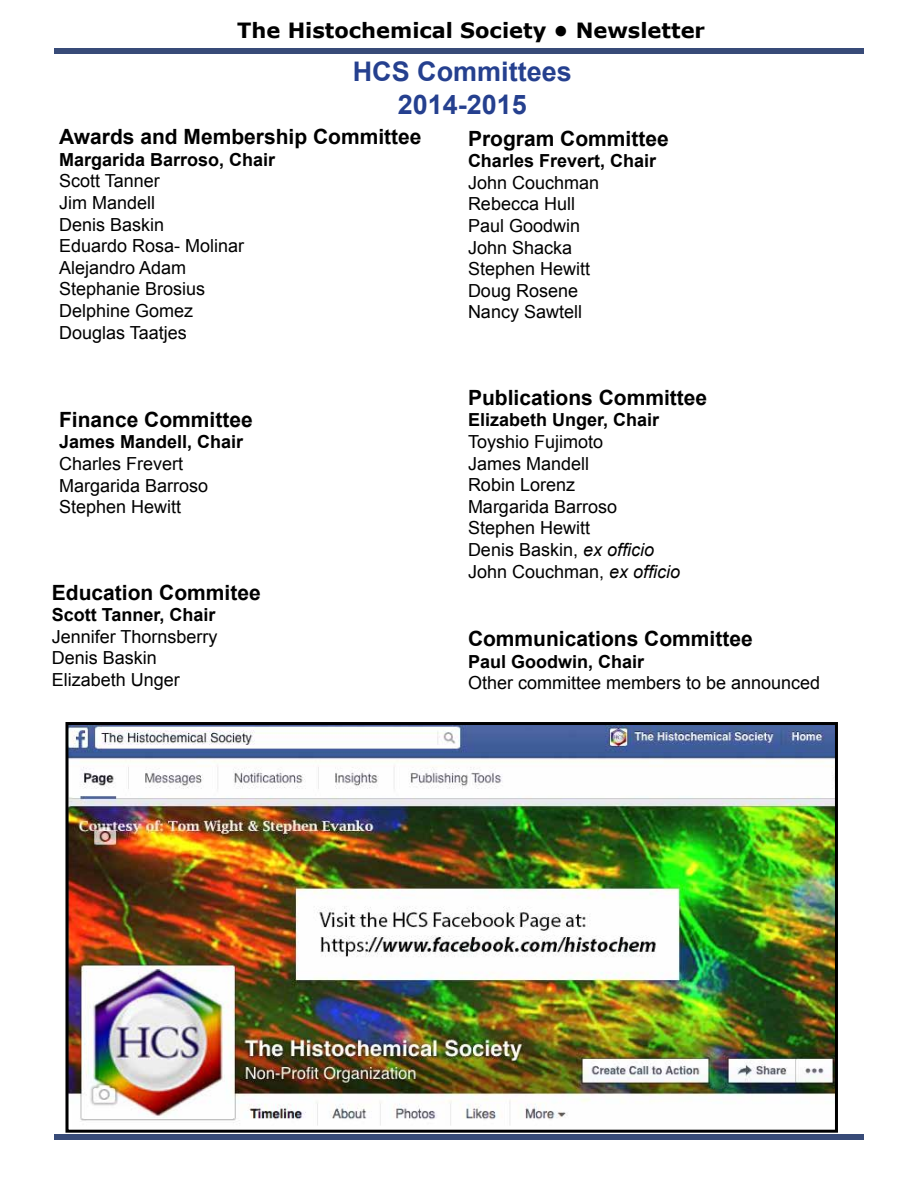
<style>
.page{position:relative;width:918px;height:1188px;background:#fff}
.page>*{position:absolute;margin:0;border:0;box-sizing:border-box;transform-origin:0 0}
.t1{font:700 27px/32.4px "Arial";color:#25408f;text-align:center}
.t2{font:700 21px "Arial";color:#000}
.t3{font:700 21px "Verdana";color:#000}
.t4{font:18px/21.6px "Arial";color:#000}
.t5{font:700 18px "Arial";color:#000}
.s1{font-style:italic}
</style>
<div class="page">
<div style="left:54px;top:48px;width:810px;height:6px;background:#384b78"></div>
<div style="left:54px;top:1134px;width:810px;height:6px;background:#384b78"></div>
<img style="left:69px;top:726px;width:765px;height:400px">
<div style="left:65px;top:722px;width:773px;height:411px;border:3px solid #000"></div>
<p class="t3" style="left:237px;top:16px;width:469px">The Histochemical Society • Newsletter</p>
<h1 class="t1" style="left:353px;top:56px;width:221px">HCS Committees<br>2014-2015</h1>
<p class="t2" style="left:59px;top:123px;width:364px">Awards and Membership Committee</p>
<p class="t5" style="left:59px;top:148px;width:218px">Margarida Barroso, Chair</p>
<p class="t4" style="left:59px;top:171px;width:187px">Scott Tanner<br>Jim Mandell<br>Denis Baskin<br>Eduardo Rosa- Molinar<br>Alejandro Adam<br>Stephanie Brosius<br>Delphine Gomez<br>Douglas Taatjes</p>
<p class="t2" style="left:59px;top:406px;width:195px">Finance Committee</p>
<p class="t5" style="left:59px;top:430px;width:186px">James Mandell, Chair</p>
<p class="t4" style="left:59px;top:453px;width:151px">Charles Frevert<br>Margarida Barroso<br>Stephen Hewitt</p>
<p class="t2" style="left:52px;top:578px;width:210px">Education Commitee</p>
<p class="t5" style="left:52px;top:603px;width:165px">Scott Tanner, Chair</p>
<p class="t4" style="left:52px;top:626px;width:167px">Jennifer Thornsberry<br>Denis Baskin<br>Elizabeth Unger</p>
<p class="t2" style="left:468px;top:124px;width:202px">Program Committee</p>
<p class="t5" style="left:468px;top:149px;width:190px">Charles Frevert, Chair</p>
<p class="t4" style="left:468px;top:172px;width:133px">John Couchman<br>Rebecca Hull<br>Paul Goodwin<br>John Shacka<br>Stephen Hewitt<br>Doug Rosene<br>Nancy Sawtell</p>
<p class="t2" style="left:468px;top:383px;width:241px">Publications Committee</p>
<p class="t5" style="left:468px;top:408px;width:193px">Elizabeth Unger, Chair</p>
<p class="t4" style="left:468px;top:431px;width:214px">Toyshio Fujimoto<br>James Mandell<br>Robin Lorenz<br>Margarida Barroso<br>Stephen Hewitt<br>Denis Baskin, <span class="s1">ex officio<br></span>John Couchman, <span class="s1">ex officio</span></p>
<p class="t2" style="left:468px;top:625px;width:286px">Communications Committee</p>
<p class="t5" style="left:468px;top:649px;width:178px">Paul Goodwin, Chair</p>
<p class="t4" style="left:468px;top:672px;width:354px">Other committee members to be announced</p>
</div>
